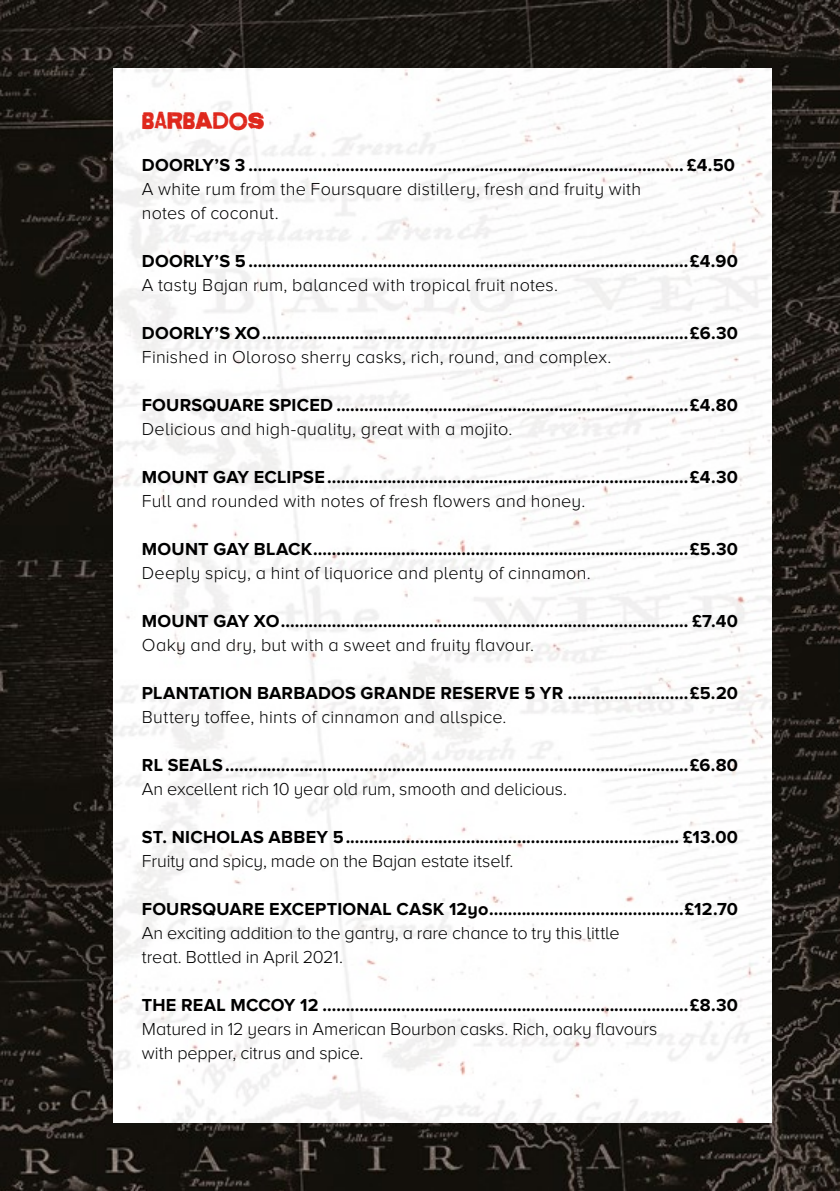
<style>
.page{position:relative;width:840px;height:1191px;background:#fff}
.page>*{position:absolute;margin:0;border:0;box-sizing:border-box;transform-origin:0 0}
.t1{font:24px "Shelton";letter-spacing:-.005em;color:#df271c}
.t2{font:700 18px "Proxima Nova";letter-spacing:.015em;color:#000}
.t3{font:300 18px/24px "Proxima Nova";letter-spacing:.01em;color:#000}
.t4{font:300 18px "Proxima Nova";letter-spacing:-.01em;color:#000}
</style>
<div class="page">
<img style="left:0;top:0;width:839px;height:1191px">
<img style="left:113px;top:68px;width:658px;height:1055px">
<h1 class="t1" style="left:142px;top:104px;width:124px">BARBADOS</h1>
<p class="t2" style="left:142px;top:157px;width:594px">DOORLY’S 3 .............................................................................................. £4.50</p>
<p class="t3" style="left:142px;top:178px;width:500px">A white rum from the Foursquare distillery, fresh and fruity with notes of coconut.</p>
<p class="t2" style="left:142px;top:253px;width:597px">DOORLY’S 5...............................................................................................£4.90</p>
<p class="t3" style="left:142px;top:274px;width:417px">A tasty Bajan rum, balanced with tropical fruit notes.</p>
<p class="t2" style="left:142px;top:325px;width:597px">DOORLY’S XO............................................................................................£6.30</p>
<p class="t3" style="left:142px;top:346px;width:471px">Finished in Oloroso sherry casks, rich, round, and complex.</p>
<p class="t2" style="left:142px;top:397px;width:597px">FOURSQUARE SPICED ............................................................................£4.80</p>
<p class="t3" style="left:142px;top:418px;width:372px">Delicious and high-quality, great with a mojito.</p>
<p class="t2" style="left:142px;top:469px;width:597px">MOUNT GAY ECLIPSE..............................................................................£4.30</p>
<p class="t3" style="left:142px;top:490px;width:444px">Full and rounded with notes of fresh flowers and honey.</p>
<p class="t2" style="left:142px;top:541px;width:597px">MOUNT GAY BLACK.................................................................................£5.30</p>
<p class="t3" style="left:142px;top:562px;width:450px">Deeply spicy, a hint of liquorice and plenty of cinnamon.</p>
<p class="t2" style="left:142px;top:613px;width:597px">MOUNT GAY XO........................................................................................ £7.40</p>
<p class="t3" style="left:142px;top:634px;width:393px">Oaky and dry, but with a sweet and fruity flavour.</p>
<p class="t2" style="left:142px;top:685px;width:597px">PLANTATION BARBADOS GRANDE RESERVE 5 YR ..........................£5.20</p>
<p class="t3" style="left:142px;top:706px;width:366px">Buttery toffee, hints of cinnamon and allspice.</p>
<p class="t2" style="left:142px;top:757px;width:597px">RL SEALS....................................................................................................£6.80</p>
<p class="t4" style="left:142px;top:781px;width:426px">An excellent rich 10 year old rum, smooth and delicious.</p>
<p class="t2" style="left:142px;top:829px;width:597px">ST. NICHOLAS ABBEY 5........................................................................ £13.00</p>
<p class="t4" style="left:142px;top:853px;width:372px">Fruity and spicy, made on the Bajan estate itself.</p>
<p class="t2" style="left:142px;top:901px;width:597px">FOURSQUARE EXCEPTIONAL CASK 12yo..........................................£12.70</p>
<p class="t3" style="left:142px;top:922px;width:479px">An exciting addition to the gantry, a rare chance to try this little treat. Bottled in April 2021.</p>
<p class="t2" style="left:142px;top:997px;width:597px">THE REAL MCCOY 12 ...............................................................................£8.30</p>
<p class="t3" style="left:142px;top:1018px;width:516px">Matured in 12 years in American Bourbon casks. Rich, oaky flavours with pepper, citrus and spice.</p>
</div>
